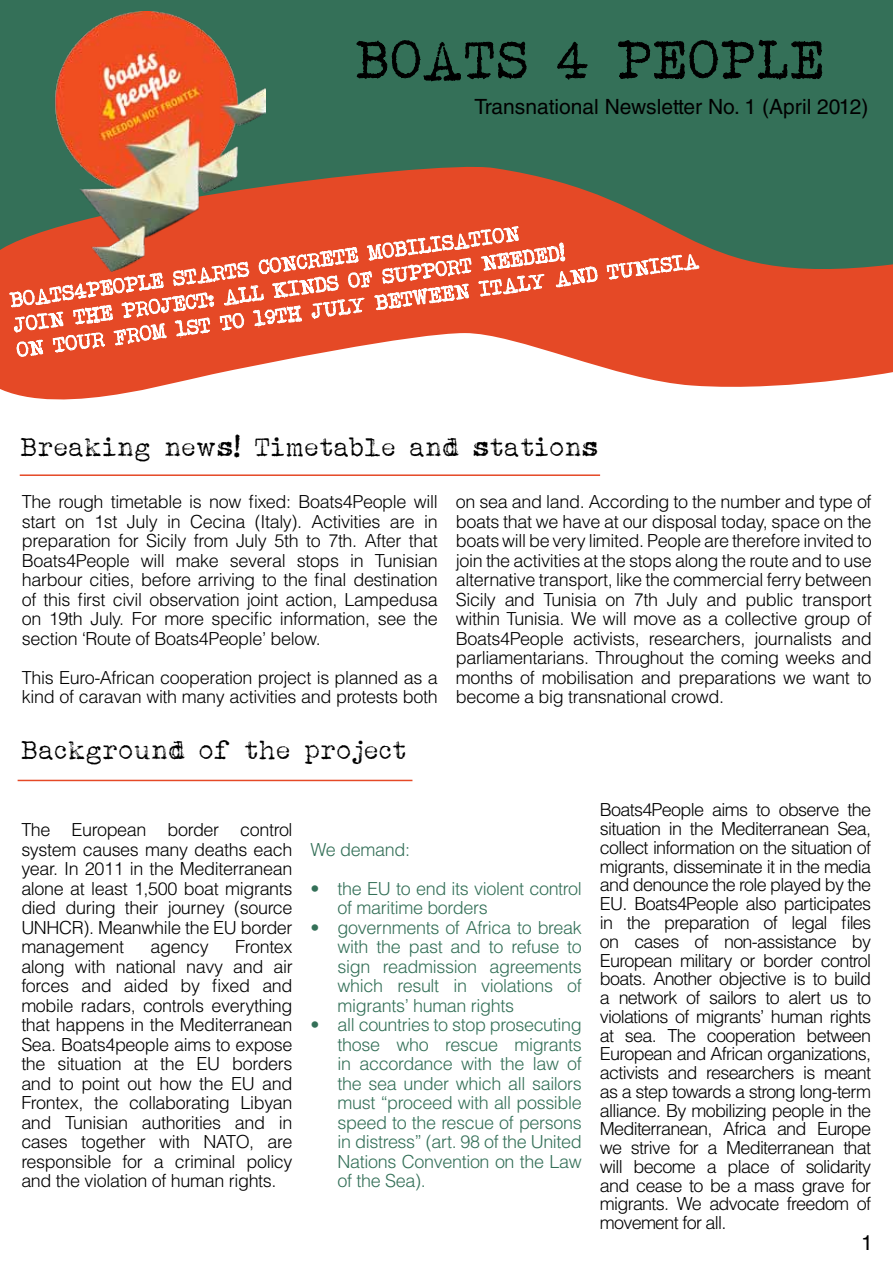
<style>
.page{position:relative;width:893px;height:1263px;background:#fff}
.page>*{position:absolute;margin:0;border:0;box-sizing:border-box;transform-origin:0 0}
.t1{font:54px "Albertsthal Typewriter";color:#000}
.t2{font:27px "Albertsthal Typewriter";color:#000}
.t3{font:21px/25.5px "Albertsthal Typewriter";color:#fff}
.t4{font:21px "Helvetica LT Std";color:#000}
.t5{font:300 18px/19.5px "Helvetica LT Std";letter-spacing:-.02em;color:#000;text-align:justify}
.t6{font:300 18px/19.5px "Helvetica LT Std";letter-spacing:-.02em;color:#347058;text-align:justify}
</style>
<div class="page">
<div style="left:0;top:0;width:893px;height:306px;background:#347058"></div>
<svg style="left:0;top:166px;width:893px;height:234px;fill:#e54926"></svg>
<svg style="left:356px;top:40px;width:171px;height:41px"></svg>
<svg style="left:557px;top:41px;width:31px;height:39px"></svg>
<svg style="left:618px;top:40px;width:204px;height:40px"></svg>
<svg style="left:9px;top:226px;width:589px;height:131px;background:#e97156"></svg>
<svg style="left:606px;top:254px;width:94px;height:26px;background:#eb7960"></svg>
<img style="left:48px;top:11px;width:217px;height:261px">
<hr style="left:20px;top:474px;width:580px;height:2px;background:#e54926">
<hr style="left:18px;top:780px;width:394px;height:1px;background:#e54926">
<h1 class="t1" style="left:357px;top:29px;width:471px">BOATS 4 PEOPLE</h1>
<p class="t4" style="left:474px;top:94px;width:396px">Transnational Newsletter No. 1 (April 2012)</p>
<p class="t3" style="left:9px;top:289px;width:690px;rotate:-8deg">BOATS4PEOPLE STARTS CONCRETE MOBILISATION<br>JOIN THE PROJECT: ALL KINDS OF SUPPORT NEEDED!<br>ON TOUR FROM 1ST TO 19TH JULY BETWEEN ITALY AND TUNISIA</p>
<h2 class="t2" style="left:21px;top:431px;width:580px">Breaking news! Timetable and stations</h2>
<p class="t5" style="left:22px;top:492px;width:417px">The rough timetable is now fixed: Boats4People will start on 1st July in Cecina (Italy). Activities are in preparation for Sicily from July 5th to 7th. After that Boats4People will make several stops in Tunisian harbour cities, before arriving to the final destination of this first civil observation joint action, Lampedusa on 19th July. For more specific information, see the section ‘Route of Boats4People’ below.</p>
<p class="t5" style="left:22px;top:667px;width:417px">This Euro-African cooperation project is planned as a kind of caravan with many activities and protests both</p>
<h2 class="t2" style="left:22px;top:734px;width:387px">Background of the project</h2>
<p class="t5" style="left:456px;top:492px;width:417px">on sea and land. According to the number and type of boats that we have at our disposal today, space on the boats will be very limited. People are therefore invited to join the activities at the stops along the route and to use alternative transport, like the commercial ferry between Sicily and Tunisia on 7th July and public transport within Tunisia. We will move as a collective group of Boats4People activists, researchers, journalists and parliamentarians. Throughout the coming weeks and months of mobilisation and preparations we want to become a big transnational crowd.</p>
<p class="t5" style="left:21px;top:820px;width:273px">The European border control system causes many deaths each year. In 2011 in the Mediterranean alone at least 1,500 boat migrants died during their journey (source UNHCR). Meanwhile the EU border management</p>
<p class="t5" style="left:21px;top:937px;width:273px;text-indent:214px">Frontex along with national navy and air forces and aided by fixed and mobile radars, controls everything that happens in the Mediterranean Sea. Boats4people aims to expose the situation at the EU borders and to point out how the EU and Frontex, the collaborating Libyan and Tunisian authorities and in cases together with NATO, are responsible for a criminal policy and the violation of human rights.</p>
<p class="t5" style="left:150px;top:937px;width:60px">agency</p>
<p class="t6" style="left:311px;top:839px;width:101px">We demand:</p>
<p class="t6" style="left:338px;top:878px;width:246px;text-indent:-27px">• the EU to end its violent control of maritime borders</p>
<p class="t6" style="left:338px;top:917px;width:246px;text-indent:-27px">• governments of Africa to break with the past and to refuse to sign readmission agreements which result in violations of migrants’ human rights</p>
<p class="t6" style="left:338px;top:1015px;width:246px;text-indent:-27px">• all countries to stop prosecuting those who rescue migrants in accordance with the law of the sea under which all sailors must “proceed with all possible speed to the rescue of persons in distress” (art. 98 of the United Nations Convention on the Law of the Sea).</p>
<p class="t5" style="left:600px;top:800px;width:273px;line-height:18.8px">Boats4People aims to observe the situation in the Mediterranean Sea, collect information on the situation of migrants, disseminate it in the media and denounce the role played by the EU. Boats4People also participates in the preparation of legal files on cases of non-assistance by European military or border control boats. Another objective is to build a network of sailors to alert us to violations of migrants’ human rights at sea. The cooperation between European and African organizations, activists and researchers is meant as a step towards a strong long-term alliance. By mobilizing people in the Mediterranean, Africa and Europe we strive for a Mediterranean that will become a place of solidarity and cease to be a mass grave for migrants. We advocate freedom of movement for all.</p>
<p class="t4" style="left:861px;top:1231px;width:13px">1</p>
</div>
